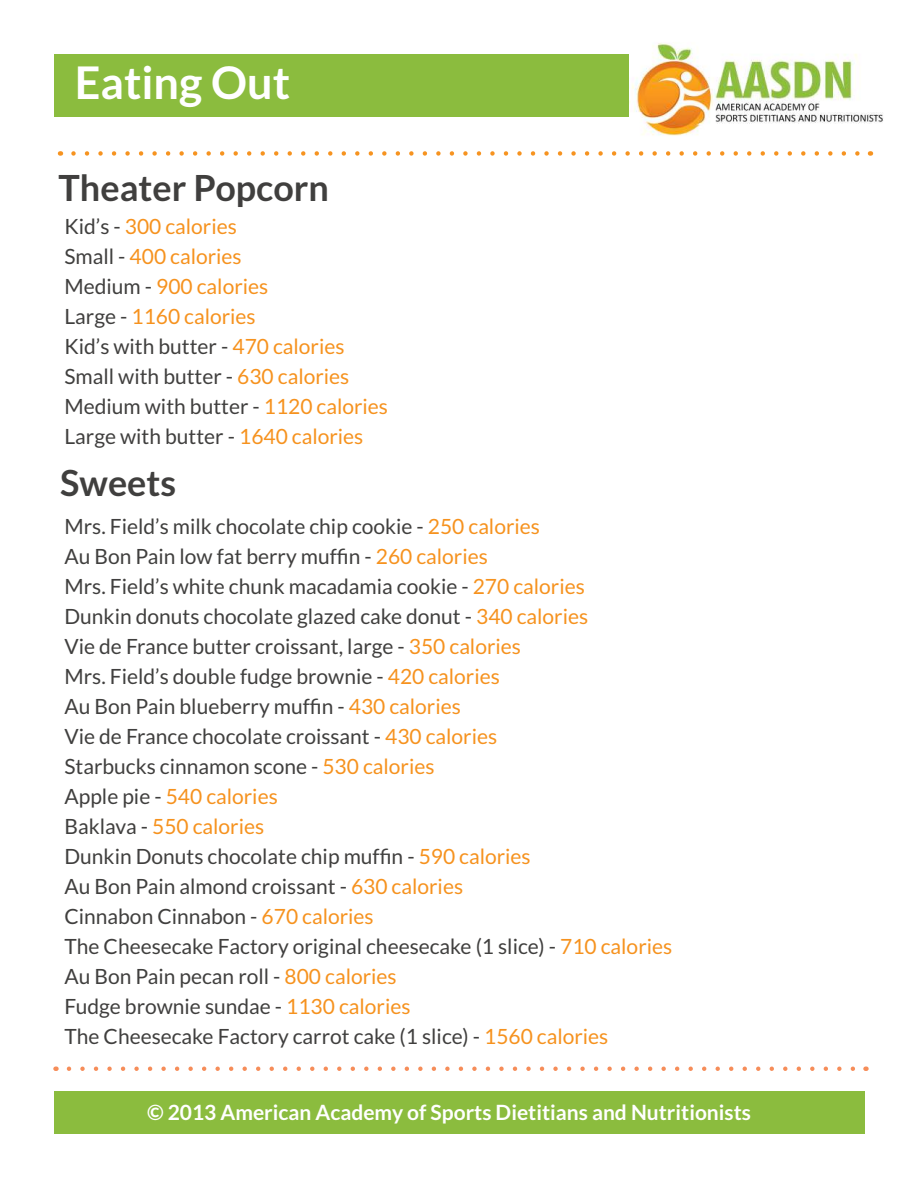
<style>
.page{position:relative;width:918px;height:1188px;background:#fff}
.page>*{position:absolute;margin:0;border:0;box-sizing:border-box;transform-origin:0 0}
.t1{font:700 45px "Lato";color:#fff}
.t2{font:700 36px "Lato";color:#403f3e}
.t3{font:21px/30px "Lato";color:#403f3e}
.t4{font:21px/30px "Lato";color:#f6921e}
.t5{font:700 21px "Lato";color:#fff}
.s1{color:#403f3e}
.s2{color:#f6921e}
</style>
<div class="page">
<div style="left:54px;top:54px;width:576px;height:63px;background:#8bbc3e"></div>
<div style="left:54px;top:1092px;width:810px;height:42px;background:#8bbc3e"></div>
<img style="left:630px;top:43px;width:253px;height:93px">
<svg style="left:74px;top:151px;width:786px;height:5px"></svg>
<svg style="left:69px;top:1066px;width:786px;height:5px"></svg>
<h1 class="t1" style="left:75px;top:66px;width:217px">Eating Out</h1>
<h2 class="t2" style="left:59px;top:175px;width:272px">Theater Popcorn</h2>
<p class="t4" style="left:64px;top:213px;width:325px"><span class="s1">Kid’s -</span> 300 calories<br><span class="s1">Small -</span> 400 calories<br><span class="s1">Medium -</span> 900 calories<br><span class="s1">Large -</span> 1160 calories<br><span class="s1">Kid’s with butter -</span> 470 calories<br><span class="s1">Small with butter -</span> 630 calories<br><span class="s1">Medium with butter -</span> 1120 calories<br><span class="s1">Large with butter -</span> 1640 calories</p>
<h2 class="t2" style="left:60px;top:469px;width:117px">Sweets</h2>
<p class="t3" style="left:64px;top:513px;width:609px">Mrs. Field’s milk chocolate chip cookie - <span class="s2">250 calories<br></span>Au Bon Pain low fat berry muffin - <span class="s2">260 calories<br></span>Mrs. Field’s white chunk macadamia cookie - <span class="s2">270 calories<br></span>Dunkin donuts chocolate glazed cake donut - <span class="s2">340 calories<br></span>Vie de France butter croissant, large - <span class="s2">350 calories<br></span>Mrs. Field’s double fudge brownie - <span class="s2">420 calories<br></span>Au Bon Pain blueberry muffin - <span class="s2">430 calories<br></span>Vie de France chocolate croissant - <span class="s2">430 calories<br></span>Starbucks cinnamon scone - <span class="s2">530 calories<br></span>Apple pie - <span class="s2">540 calories<br></span>Baklava - <span class="s2">550 calories<br></span>Dunkin Donuts chocolate chip muffin - <span class="s2">590 calories<br></span>Au Bon Pain almond croissant - <span class="s2">630 calories<br></span>Cinnabon Cinnabon - <span class="s2">670 calories<br></span>The Cheesecake Factory original cheesecake (1 slice) - <span class="s2">710 calories </span>Au Bon Pain pecan roll - <span class="s2">800 calories<br></span>Fudge brownie sundae - <span class="s2">1130 calories<br></span>The Cheesecake Factory carrot cake (1 slice) - <span class="s2">1560 calories</span></p>
<p class="t5" style="left:147px;top:1105px;width:606px">© 2013 American Academy of Sports Dietitians and Nutritionists</p>
</div>
